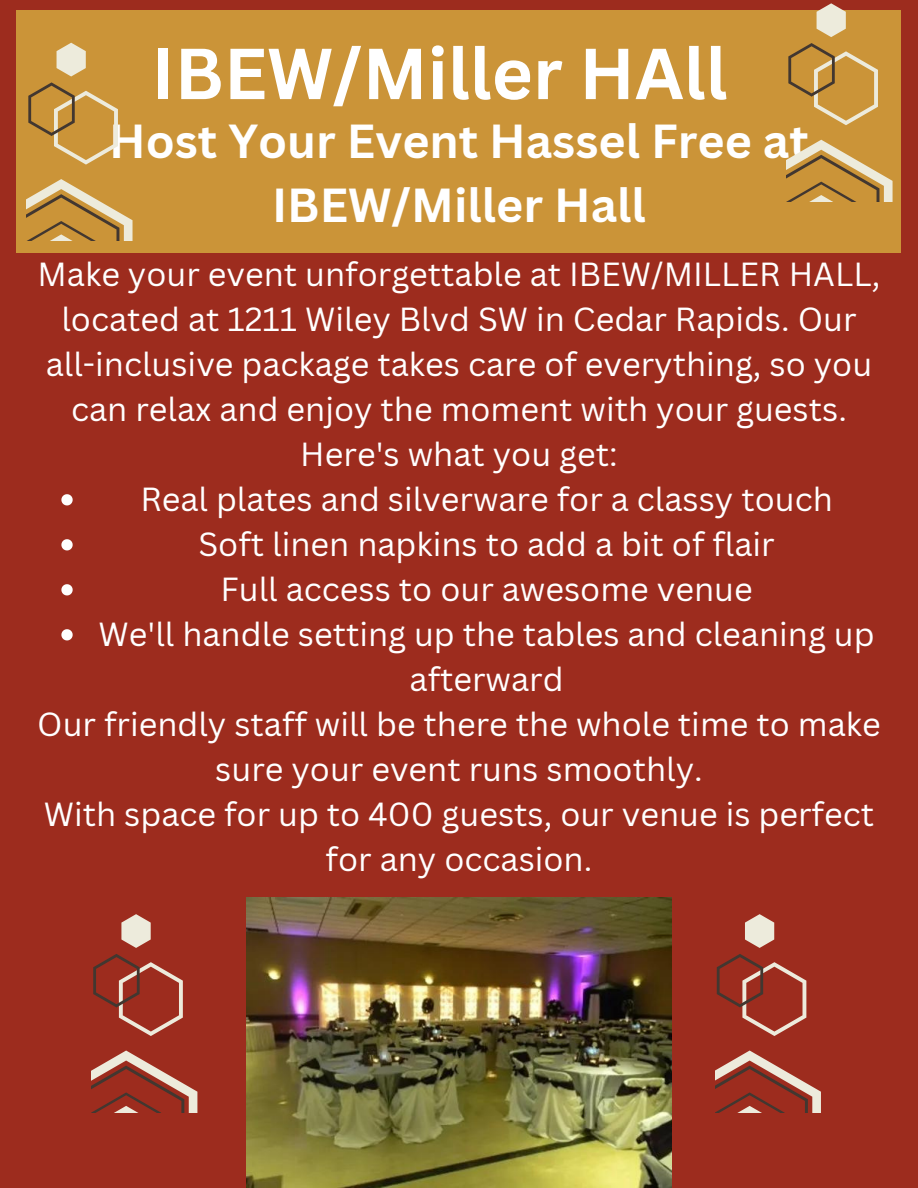
<style>
.page{position:relative;width:918px;height:1188px;background:#9d2c1e}
.page>*{position:absolute;margin:0;border:0;box-sizing:border-box;transform-origin:0 0}
.t1{font:700 70.5px "Canva Sans";color:#fff}
.t2{font:700 46.5px/64.2px "Canva Sans";color:#fff;text-align:center}
.t3{font:32.55px "Canva Sans";color:#fff}
</style>
<div class="page">
<img style="left:247px;top:897px;width:425px;height:291px">
<svg style="left:61px;top:494px;width:12px;height:11px"></svg>
<svg style="left:61px;top:539px;width:12px;height:11px"></svg>
<svg style="left:61px;top:584px;width:12px;height:11px"></svg>
<svg style="left:61px;top:629px;width:12px;height:11px"></svg>
<div style="left:17px;top:10px;width:884px;height:243px;background:#cb9438"></div>
<svg style="left:92px;top:1051px;width:105px;height:61px"></svg>
<svg style="left:93px;top:954px;width:90px;height:82px"></svg>
<svg style="left:121px;top:914px;width:30px;height:34px"></svg>
<svg style="left:715px;top:1051px;width:106px;height:61px"></svg>
<svg style="left:717px;top:954px;width:89px;height:82px"></svg>
<svg style="left:745px;top:914px;width:29px;height:34px"></svg>
<svg style="left:27px;top:179px;width:106px;height:62px"></svg>
<svg style="left:28px;top:43px;width:90px;height:122px"></svg>
<svg style="left:787px;top:140px;width:106px;height:61px"></svg>
<svg style="left:788px;top:43px;width:90px;height:82px"></svg>
<svg style="left:817px;top:3px;width:29px;height:34px"></svg>
<h1 class="t1" style="left:152px;top:24px;width:577px">IBEW/Miller HAll</h1>
<h2 class="t2" style="left:109px;top:108px;width:701px">Host Your Event Hassel Free at<br>IBEW/Miller Hall</h2>
<p class="t3" style="left:38px;top:251px;width:844px">Make your event unforgettable at IBEW/MILLER HALL,</p>
<p class="t3" style="left:61px;top:296px;width:797px">located at 1211 Wiley Blvd SW in Cedar Rapids. Our</p>
<p class="t3" style="left:46px;top:341px;width:828px">all-inclusive package takes care of everything, so you</p>
<p class="t3" style="left:71px;top:386px;width:777px">can relax and enjoy the moment with your guests.</p>
<p class="t3" style="left:300px;top:431px;width:319px">Here's what you get:</p>
<p class="t3" style="left:140px;top:476px;width:694px">Real plates and silverware for a classy touch</p>
<p class="t3" style="left:198px;top:521px;width:578px">Soft linen napkins to add a bit of flair</p>
<p class="t3" style="left:220px;top:566px;width:534px">Full access to our awesome venue</p>
<p class="t3" style="left:99px;top:611px;width:778px">We'll handle setting up the tables and cleaning up</p>
<p class="t3" style="left:410px;top:656px;width:156px">afterward</p>
<p class="t3" style="left:37px;top:701px;width:845px">Our friendly staff will be there the whole time to make</p>
<p class="t3" style="left:215px;top:746px;width:489px">sure your event runs smoothly.</p>
<p class="t3" style="left:44px;top:791px;width:832px">With space for up to 400 guests, our venue is perfect</p>
<p class="t3" style="left:326px;top:836px;width:268px">for any occasion.</p>
</div>
